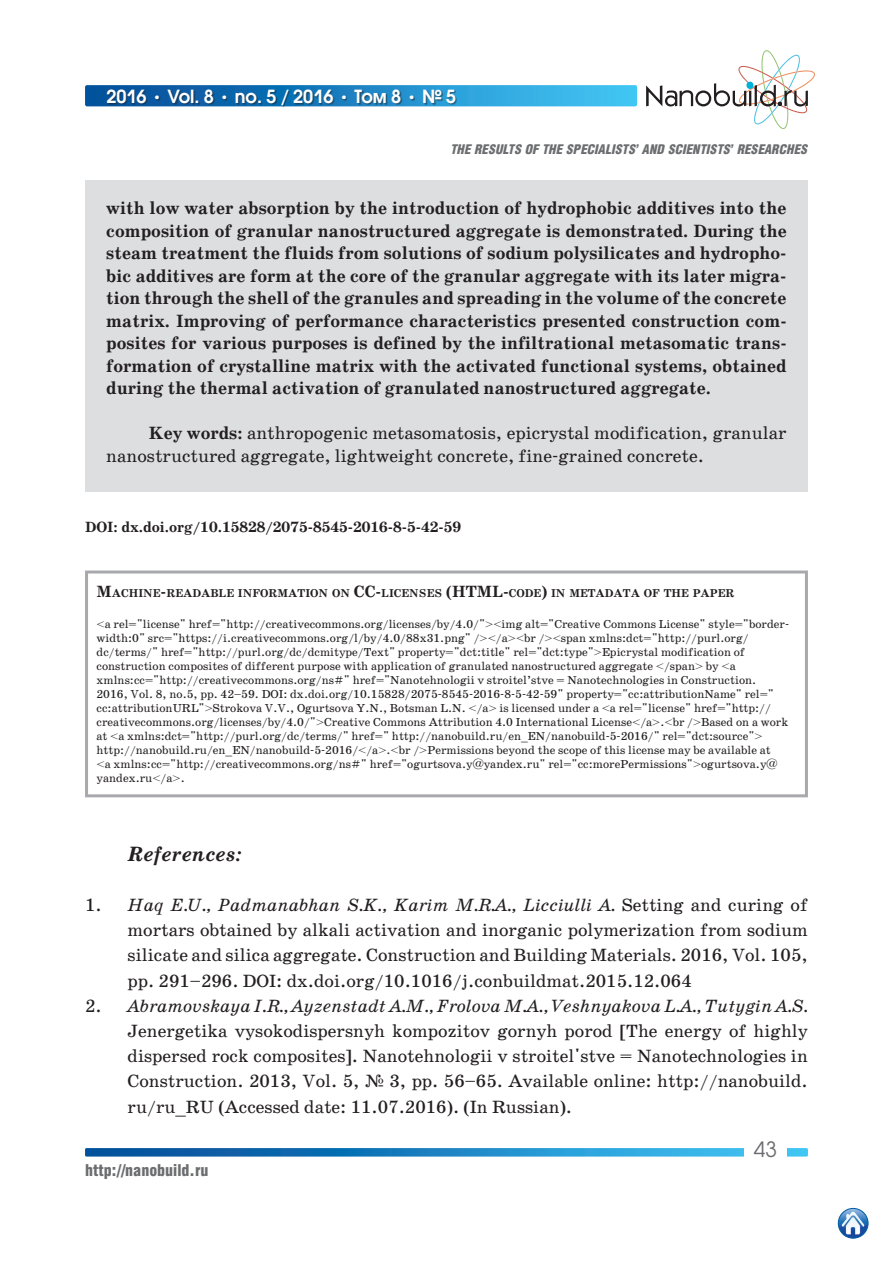
<style>
.page{position:relative;width:893px;height:1263px;background:#fff}
.page>*{position:absolute;margin:0;border:0;box-sizing:border-box;transform-origin:0 0}
.t1{font:italic 700 21px "School Book C";color:#231f20}
.t2{font:21px "Avant Garde Gothic C";color:#6c6d70}
.t3{font:18px/25.2px "School Book C";color:#231f20;text-align:justify}
.t4{font:700 18px/22.5px "School Book C";color:#231f20;text-align:justify}
.t5{font:600 18px "Avant Garde Gothic C";color:#fff}
.t6{font:900 16.5px "Helios Cond";color:#6c6d70}
.t7{font:700 15px "School Book C";color:#231f20}
.t8{font:italic 900 13.5px "Helios Cond";color:#6c6d70}
.t9{font:11.7px/14.1px "School Book C";color:#231f20}
.t10{font:700 11.55px "School Book C";color:#231f20}
.s1{font-family:"School Book C";font-weight:700}
.s2{font-weight:700}
.s3{font-size:16.5px}
.s4{font-style:italic}
</style>
<div class="page">
<svg style="left:85px;top:1148px;width:723px;height:8px;background:#1e84c3"></svg>
<div style="left:744px;top:1137px;width:43px;height:19px;background:#fff"></div>
<div style="left:85px;top:85px;width:552px;height:21px;background:linear-gradient(to right,#004694,#42c8f6);border-radius:2px"></div>
<div style="left:108px;top:90px;width:349px;height:17px;background:#231f20;opacity:.5"></div>
<svg style="left:646px;top:50px;width:169px;height:79px"></svg>
<img style="left:838px;top:1208px;width:30px;height:30px;border-radius:15px">
<div style="left:838px;top:1208px;width:30px;height:30px;border:1px solid #015ca3;border-radius:50%"></div>
<div style="left:85px;top:570px;width:723px;height:227px;border:3px solid #a8a9ad"></div>
<div style="left:85px;top:180px;width:723px;height:312px;background:#dddee0"></div>
<h2 class="t5" style="left:106px;top:85px;width:351px">2016 <span class="s1">•</span> Vol. 8 <span class="s1">•</span> no. 5 / 2016 <span class="s1">•</span> Том 8 <span class="s1">•</span> № 5</h2>
<p class="t8" style="left:451px;top:142px;width:358px">THE RESULTS OF THE SPECIALISTS’ AND SCIENTISTS’ RESEARCHES</p>
<p class="t4" style="left:106px;top:198px;width:682px">with low water absorption by the introduction of hydrophobic additives into the composition of granular nanostructured aggregate is demonstrated. During the steam treatment the fluids from solutions of sodium polysilicates and hydropho&shy;bic additives are form at the core of the granular aggregate with its later migra&shy;tion through the shell of the granules and spreading in the volume of the concrete matrix. Improving of performance characteristics presented construction com&shy;posites for various purposes is defined by the infiltrational metasomatic trans&shy;formation of crystalline matrix with the activated functional systems, obtained during the thermal activation of granulated nanostructured aggregate.</p>
<h2 class="t3" style="left:106px;top:422px;width:682px;line-height:22.5px;text-indent:43px"><span class="s2">Key words:</span> anthropogenic metasomatosis, epicrystal modification, granular nanostructured aggregate, lightweight concrete, fine-grained concrete.</h2>
<p class="t7" style="left:85px;top:519px;width:378px">DOI: dx.doi.org/10.15828/2075-8545-2016-8-5-42-59</p>
<p class="t10" style="left:97px;top:587px;width:639px"><span class="s3">M</span>ACHINE<span class="s3">-</span>READABLE INFORMATION ON <span class="s3">CC-</span>LICENSES <span class="s3">(HTML-</span>CODE<span class="s3">)</span> IN METADATA OF THE PAPER</p>
<p class="t9" style="left:97px;top:617px;width:694px">&lt;a rel="license" href="http://creativecommons.org/licenses/by/4.0/"&gt;&lt;img alt="Creative Commons License" style="border&shy;width:0" src="https://i.creativecommons.org/l/by/4.0/88x31.png" /&gt;&lt;/a&gt;&lt;br /&gt;&lt;span xmlns:dct="http://purl.org/ dc/terms/" href="http://purl.org/dc/dcmitype/Text" property="dct:title" rel="dct:type"&gt;Epicrystal modification of construction composites of different purpose with application of granulated nanostructured aggregate &lt;/span&gt; by &lt;a xmlns:cc="http://creativecommons.org/ns#" href="Nanotehnologii v stroitel’stve = Nanotechnologies in Construction.<br>2016, Vol. 8, no.5, pp. 42–59. DOI: dx.doi.org/10.15828/2075-8545-2016-8-5-42-59" property="cc:attributionName" rel=" cc:attributionURL"&gt;Strokova V.V., Ogurtsova Y.N., Botsman L.N. &lt;/a&gt; is licensed under a &lt;a rel="license" href="http:// creativecommons.org/licenses/by/4.0/"&gt;Creative Commons Attribution 4.0 International License&lt;/a&gt;.&lt;br /&gt;Based on a work at &lt;a xmlns:dct="http://purl.org/dc/terms/" href=" http://nanobuild.ru/en_EN/nanobuild-5-2016/" rel="dct:source"&gt; http://nanobuild.ru/en_EN/nanobuild-5-2016/&lt;/a&gt;.&lt;br /&gt;Permissions beyond the scope of this license may be available at<br>&lt;a xmlns:cc="http://creativecommons.org/ns#" href="ogurtsova.y@yandex.ru" rel="cc:morePermissions"&gt;ogurtsova.y@ yandex.ru&lt;/a&gt;.</p>
<h1 class="t1" style="left:128px;top:842px;width:116px">References:</h1>
<p class="t3" style="left:128px;top:892px;width:682px;text-indent:-43px">1. <span class="s4">Haq E.U., Padmanabhan S.K., Karim M.R.A., Licciulli A.</span> Setting and curing of mortars obtained by alkali activation and inorganic polymerization from sodium silicate and silica aggregate. Construction and Building Materials. 2016, Vol. 105, pp. 291–296. DOI: dx.doi.org/10.1016/j.conbuildmat.2015.12.064</p>
<p class="t3" style="left:128px;top:993px;width:682px;text-indent:-43px">2. <span class="s4">Abramovskaya I.R., Ayzenstadt A.M., Frolova M.A., Veshnyakova L.A., Tutygin A.S.<br></span>Jenergetika vysokodispersnyh kompozitov gornyh porod [The energy of highly dispersed rock composites]. Nanotehnologii v stroitel'stve = Nanotechnologies in Construction. 2013, Vol. 5, № 3, pp. 56–65. Available online: http://nanobuild. ru/ru_RU (Accessed date: 11.07.2016). (In Russian).</p>
<h3 class="t6" style="left:85px;top:1161px;width:125px">http://nanobuild.ru</h3>
<h1 class="t2" style="left:754px;top:1136px;width:25px">43</h1>
</div>
